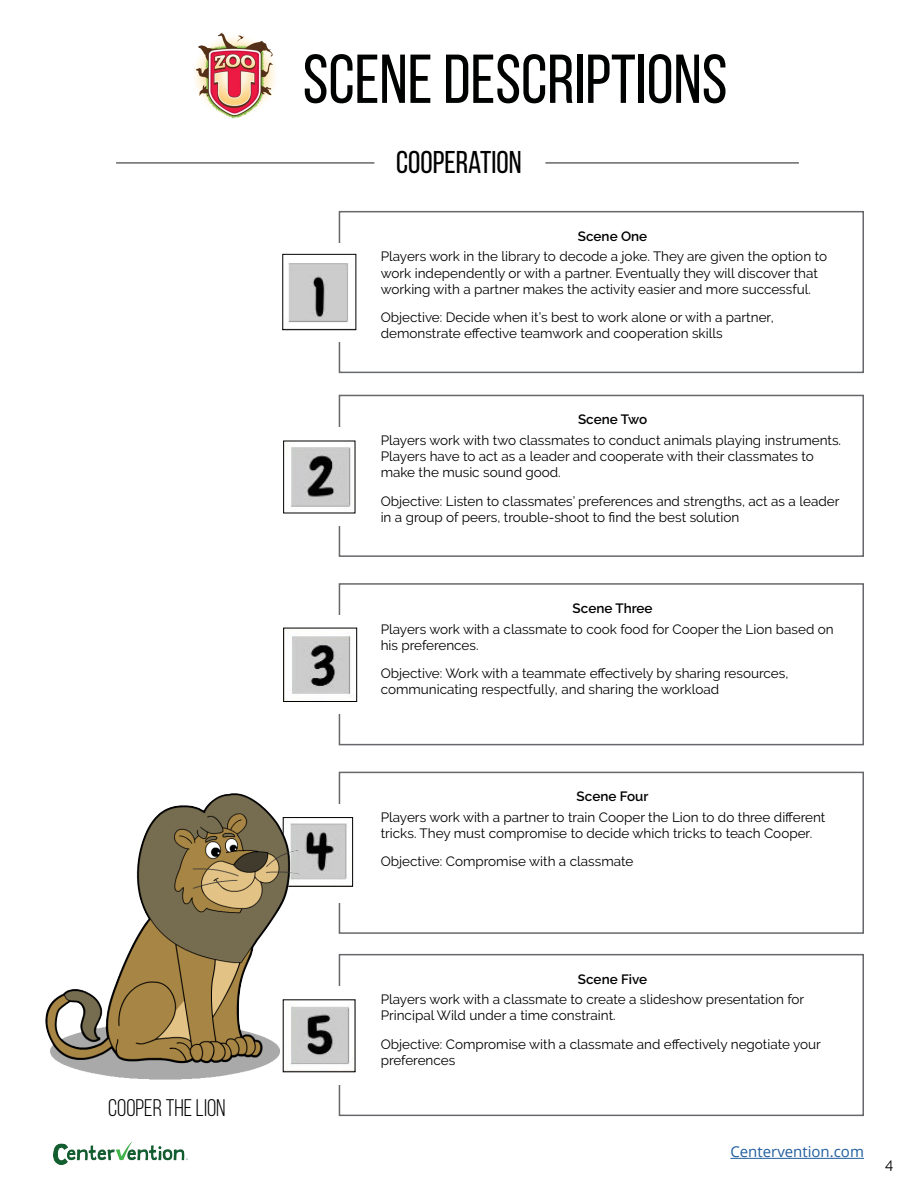
<style>
.page{position:relative;width:918px;height:1188px;background:#fff}
.page>*{position:absolute;margin:0;border:0;box-sizing:border-box;transform-origin:0 0}
.t1{font:69px "Bebas Neue";color:#000101}
.t2{font:31.5px "Bebas Neue";color:#000}
.t3{font:24px "Bebas Neue";color:#000}
.t4{font:15px "Open Sans";color:#215e9e}
.t5{font:15px "Raleway";color:#000}
.t6{font:13.5px/16.2px "Raleway";color:#000}
.t7{font:600 13.5px "Raleway";color:#000}
</style>
<div class="page">
<img style="left:195px;top:32px;width:80px;height:87px">
<img style="left:54px;top:1142px;width:133px;height:23px">
<hr style="left:730px;top:1158px;width:134px;height:1px;background:#215e9e">
<hr style="left:116px;top:162px;width:258px;height:2px;background:#67686b">
<hr style="left:545px;top:162px;width:254px;height:2px;background:#67686b">
<div style="left:339px;top:211px;width:525px;height:162px;border:2px solid #67686b"></div>
<div style="left:339px;top:395px;width:525px;height:162px;border:2px solid #67686b"></div>
<div style="left:339px;top:583px;width:525px;height:162px;border:2px solid #67686b"></div>
<div style="left:339px;top:772px;width:525px;height:162px;border:2px solid #67686b"></div>
<div style="left:339px;top:954px;width:525px;height:162px;border:2px solid #67686b"></div>
<svg style="left:321px;top:244px;width:36px;height:98px"></svg>
<svg style="left:321px;top:428px;width:37px;height:98px"></svg>
<div style="left:322px;top:615px;width:38px;height:98px;background:#fff"></div>
<div style="left:322px;top:805px;width:38px;height:98px;background:#fff"></div>
<svg style="left:322px;top:987px;width:38px;height:98px"></svg>
<img style="left:291px;top:447px;width:60px;height:60px">
<img style="left:285px;top:630px;width:66px;height:70px">
<div style="left:283px;top:628px;width:74px;height:74px;border:1px solid #000"></div>
<img style="left:304px;top:823px;width:43px;height:57px">
<div style="left:283px;top:817px;width:70px;height:70px;border:1px solid #000"></div>
<img style="left:304px;top:1006px;width:46px;height:59px">
<img style="left:45px;top:793px;width:259px;height:287px">
<img style="left:288px;top:256px;width:66px;height:72px">
<div style="left:282px;top:254px;width:74px;height:76px;border:1px solid #000"></div>
<h3 class="t3" style="left:108px;top:1095px;width:119px">COOPER THE LION</h3>
<h1 class="t1" style="left:303px;top:42px;width:426px">SCENE DESCRIPTIONS</h1>
<h2 class="t2" style="left:396px;top:145px;width:127px">COOPERATION</h2>
<p class="t7" style="left:578px;top:228px;width:71px">Scene One</p>
<p class="t6" style="left:381px;top:248px;width:448px">Players work in the library to decode a joke. They are given the option to work independently or with a partner. Eventually they will discover that working with a partner makes the activity easier and more successful.</p>
<p class="t6" style="left:381px;top:309px;width:395px">Objective: Decide when it’s best to work alone or with a partner, demonstrate effective teamwork and cooperation skills</p>
<p class="t7" style="left:578px;top:412px;width:71px">Scene Two</p>
<p class="t6" style="left:381px;top:432px;width:462px">Players work with two classmates to conduct animals playing instruments.<br>Players have to act as a leader and cooperate with their classmates to make the music sound good.</p>
<p class="t6" style="left:381px;top:493px;width:460px">Objective: Listen to classmates’ preferences and strengths, act as a leader in a group of peers, trouble-shoot to find the best solution</p>
<p class="t7" style="left:573px;top:600px;width:81px">Scene Three</p>
<p class="t6" style="left:381px;top:621px;width:455px">Players work with a classmate to cook food for Cooper the Lion based on his preferences.</p>
<p class="t6" style="left:381px;top:665px;width:409px">Objective: Work with a teammate effectively by sharing resources, communicating respectfully, and sharing the workload</p>
<p class="t7" style="left:577px;top:789px;width:73px">Scene Four</p>
<p class="t6" style="left:381px;top:809px;width:446px">Players work with a partner to train Cooper the Lion to do three different tricks. They must compromise to decide which tricks to teach Cooper.</p>
<p class="t6" style="left:381px;top:854px;width:254px">Objective: Compromise with a classmate</p>
<p class="t7" style="left:578px;top:971px;width:71px">Scene Five</p>
<p class="t6" style="left:381px;top:991px;width:425px">Players work with a classmate to create a slideshow presentation for<br>Principal Wild under a time constraint.</p>
<p class="t6" style="left:381px;top:1036px;width:442px">Objective: Compromise with a classmate and effectively negotiate your preferences</p>
<p class="t4" style="left:730px;top:1142px;width:135px">Centervention.com</p>
<p class="t5" style="left:885px;top:1155px;width:10px">4</p>
</div>
